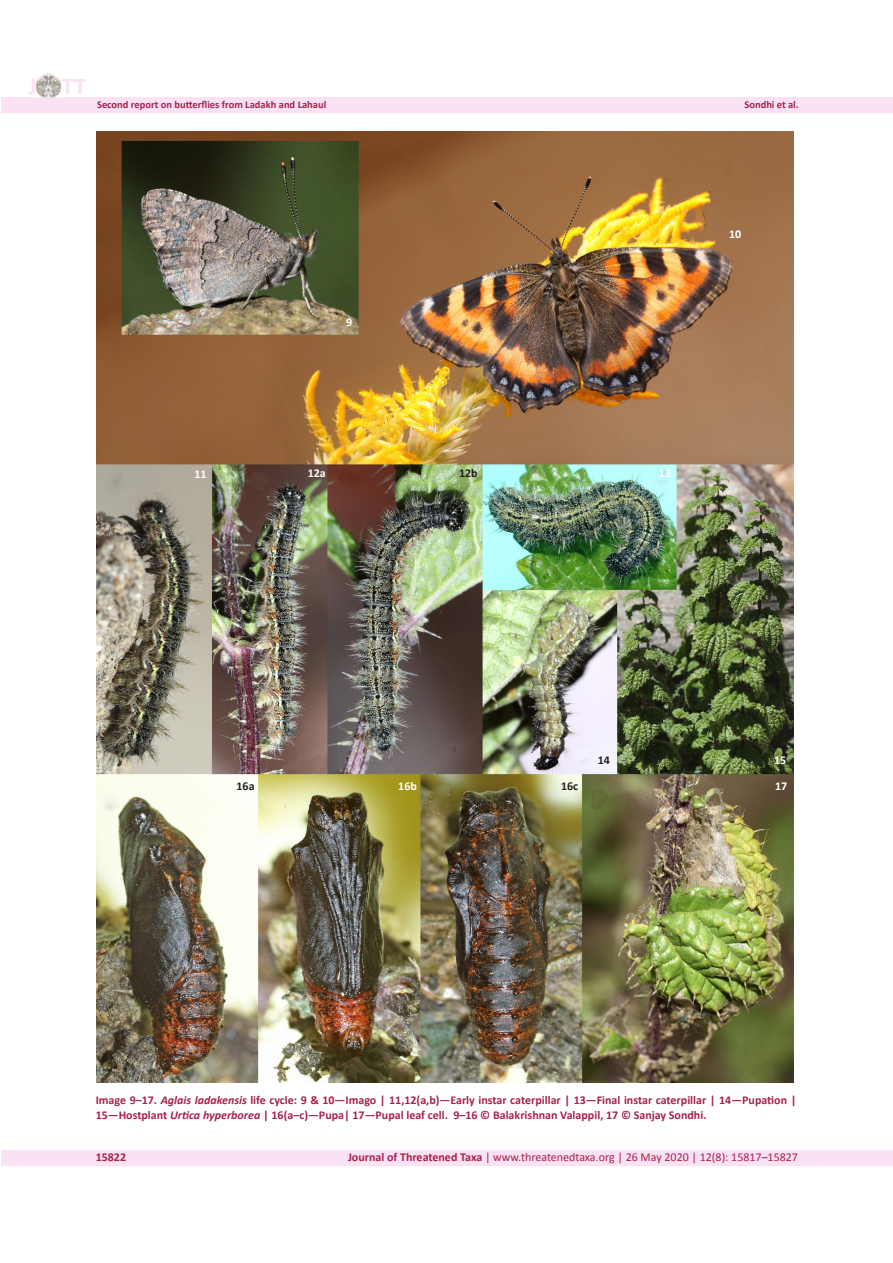
<style>
.page{position:relative;width:893px;height:1263px;background:#fff}
.page>*{position:absolute;margin:0;border:0;box-sizing:border-box;transform-origin:0 0}
.t1{font:700 24px "Calibri";color:#fbe1f4}
.t2{font:700 12px/14.4px "Calibri";color:#a5234c}
.t3{font:12px "Calibri 2";color:#a5234c}
.t4{font:12px "Calibri Bold 2";color:#fff}
.t5{font:700 12px "Calibri";color:#231f20}
.t6{font:12px "Calibri Bold 2";color:#a5234c}
.t7{font:700 12px "Calibri";color:#fff}
.t8{font:12px "Calibri Bold 2";color:#231f20}
.t9{font:700 10.5px "Calibri";color:#a5234c}
.s1{font-family:"Calibri Bold 2";font-weight:400}
.s2{font-style:italic}
.s3{font-family:"Calibri Bold Italic 2";font-weight:400}
.s4{font-family:"Calibri Bold 2"}
</style>
<div class="page">
<div style="left:1px;top:97px;width:891px;height:15px;background:#fbe1f4"></div>
<div style="left:1px;top:1150px;width:892px;height:16px;background:#fbe1f4"></div>
<img style="left:36px;top:73px;width:25px;height:25px">
<img style="left:96px;top:132px;width:697px;height:951px">
<h1 class="t1" style="left:29px;top:70px;width:59px"><span class="s1">J</span> TT</h1>
<p class="t9" style="left:97px;top:98px;width:231px">Second report on butterflies from Ladakh and Lahaul</p>
<p class="t9" style="left:744px;top:98px;width:56px">Sondhi et al.</p>
<p class="t4" style="left:346px;top:314px;width:8px">9</p>
<p class="t7" style="left:729px;top:226px;width:14px">10</p>
<p class="t4" style="left:194px;top:466px;width:14px">11</p>
<p class="t4" style="left:308px;top:466px;width:20px">12a</p>
<p class="t8" style="left:459px;top:466px;width:20px">12b</p>
<p class="t4" style="left:659px;top:466px;width:14px">13</p>
<p class="t5" style="left:598px;top:752px;width:14px">14</p>
<p class="t4" style="left:774px;top:752px;width:14px">15</p>
<p class="t5" style="left:237px;top:779px;width:20px">16a</p>
<p class="t7" style="left:398px;top:779px;width:20px">16b</p>
<p class="t5" style="left:561px;top:779px;width:19px">16c</p>
<p class="t4" style="left:775px;top:779px;width:14px">17</p>
<p class="t2" style="left:96px;top:1093px;width:702px">Image 9–17. <span class="s2">Aglais ladakensis</span> life cycle: 9 &amp; 10—Imago | 11,12(a,b)—Early instar caterpillar | 13—Final instar caterpillar | 14—Pupation |<br>15—Hostplant <span class="s3">Urtica hyperborea</span> | 16(a–c)—Pupa| 17—Pupal leaf cell. 9–16 © Balakrishnan Valappil, 17 © Sanjay Sondhi.</p>
<p class="t6" style="left:96px;top:1149px;width:32px">15822</p>
<p class="t3" style="left:348px;top:1150px;width:452px"><span class="s4">Journal of Threatened Taxa</span> | www.threatenedtaxa.org | 26 May 2020 | 12(8): 15817–15827</p>
</div>
